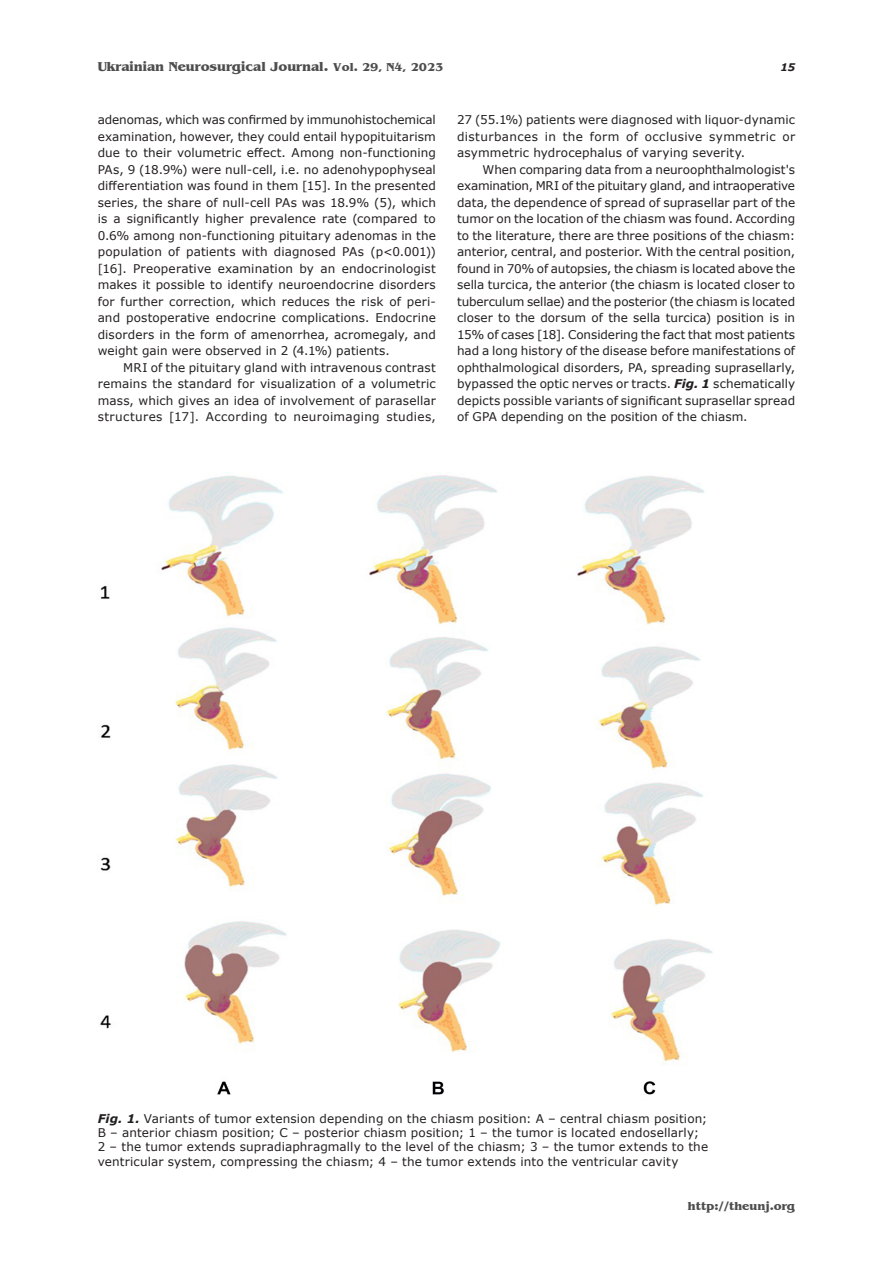
<style>
.page{position:relative;width:893px;height:1276px;background:#fff}
.page>*{position:absolute;margin:0;border:0;box-sizing:border-box;transform-origin:0 0}
.t1{font:700 13.5px "Benguiat";color:#4d4d4d}
._092_Body{font:12px/16.5px "Verdana";letter-spacing:.01em;color:#231f20;text-align:justify}
._112_Ris_pidpys{font:12px/14.4px "Verdana";letter-spacing:.015em;color:#231f20}
.t2{font:700 12px "Benguiat";color:#4d4d4d}
.t3{font:italic 700 10.5px "Verdana";color:#231f20}
.s1{font-size:12px}
.s2{font-weight:700;font-style:italic}
</style>
<div class="page">
<img style="left:100px;top:475px;width:613px;height:620px">
<p class="t1" style="left:98px;top:59px;width:347px">Ukrainian Neurosurgical Journal. <span class="s1">Vol. 29, N4, 2023</span></p>
<p class="t3" style="left:780px;top:59px;width:16px">15</p>
<p class="_092_Body" style="left:98px;top:111px;width:340px">adenomas, which was confirmed by immunohistochemical examination, however, they could entail hypopituitarism due to their volumetric effect. Among non-functioning PAs, 9 (18.9%) were null-cell, i.e. no adenohypophyseal differentiation was found in them [15]. In the presented series, the share of null-cell PAs was 18.9% (5), which is a significantly higher prevalence rate (compared to 0.6% among non-functioning pituitary adenomas in the population of patients with diagnosed PAs (p&lt;0.001)) [16]. Preoperative examination by an endocrinologist makes it possible to identify neuroendocrine disorders for further correction, which reduces the risk of peri&shy;and postoperative endocrine complications. Endocrine disorders in the form of amenorrhea, acromegaly, and weight gain were observed in 2 (4.1%) patients.</p>
<p class="_092_Body" style="left:98px;top:359px;width:340px;text-indent:26px">MRI of the pituitary gland with intravenous contrast remains the standard for visualization of a volumetric mass, which gives an idea of involvement of parasellar structures [17]. According to neuroimaging studies,</p>
<p class="_092_Body" style="left:457px;top:111px;width:340px">27 (55.1%) patients were diagnosed with liquor-dynamic disturbances in the form of occlusive symmetric or asymmetric hydrocephalus of varying severity.</p>
<p class="_092_Body" style="left:457px;top:161px;width:340px;text-indent:26px">When comparing data from a neuroophthalmologist's examination, MRI of the pituitary gland, and intraoperative data, the dependence of spread of suprasellar part of the tumor on the location of the chiasm was found. According to the literature, there are three positions of the chiasm: anterior, central, and posterior. With the central position, found in 70% of autopsies, the chiasm is located above the sella turcica, the anterior (the chiasm is located closer to tuberculum sellae) and the posterior (the chiasm is located closer to the dorsum of the sella turcica) position is in 15% of cases [18]. Considering the fact that most patients had a long history of the disease before manifestations of ophthalmological disorders, PA, spreading suprasellarly, bypassed the optic nerves or tracts. <span class="s2">Fig. 1</span> schematically depicts possible variants of significant suprasellar spread of GPA depending on the position of the chiasm.</p>
<p class="_112_Ris_pidpys" style="left:98px;top:1111px;width:612px"><span class="s2">Fig. 1.</span> Variants of tumor extension depending on the chiasm position: A – central chiasm position; B – anterior chiasm position; C – posterior chiasm position; 1 – the tumor is located endosellarly; 2 – the tumor extends supradiaphragmally to the level of the chiasm; 3 – the tumor extends to the ventricular system, compressing the chiasm; 4 – the tumor extends into the ventricular cavity</p>
<p class="t2" style="left:688px;top:1199px;width:109px">http://theunj.org</p>
</div>
